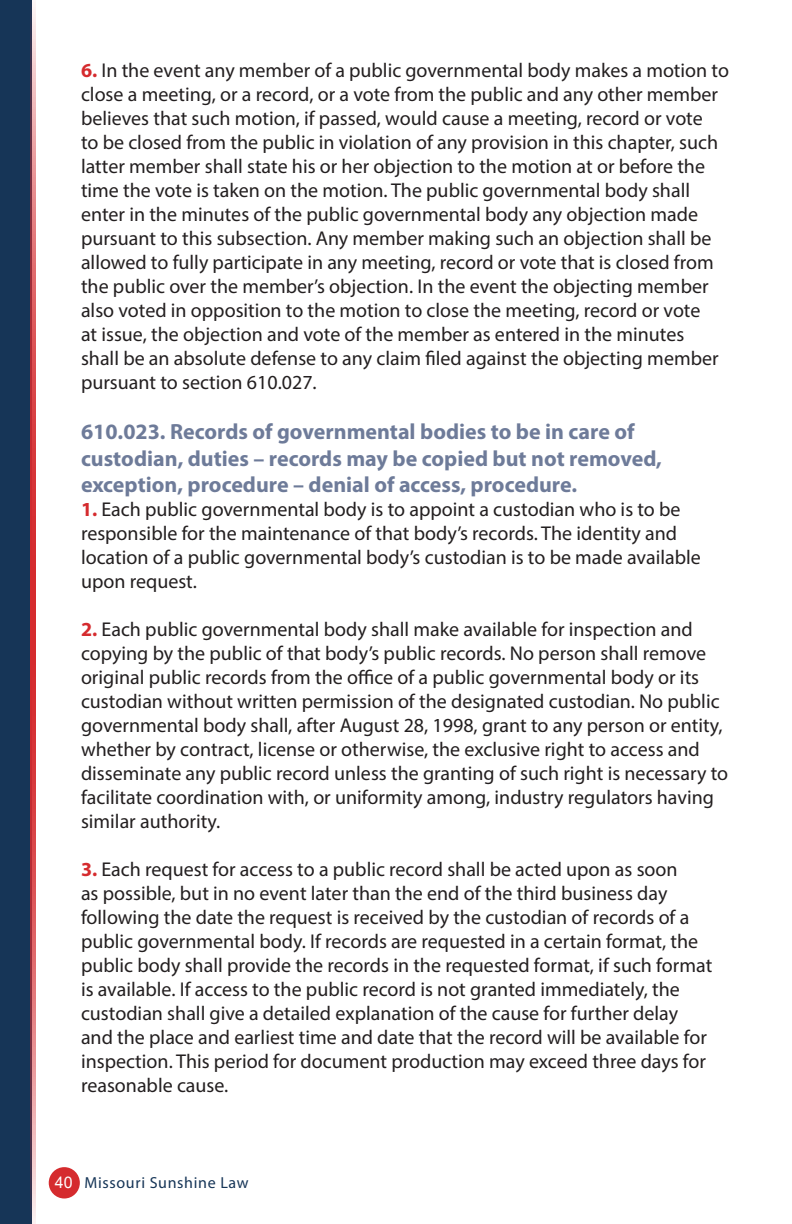
<style>
.page{position:relative;width:792px;height:1224px;background:#fff}
.page>*{position:absolute;margin:0;border:0;box-sizing:border-box;transform-origin:0 0}
.t1{font:700 22px/26.4px "Myriad Pro";color:#6e7b99}
.t2{font:20px/24px "Myriad Pro";color:#231f20}
.t3{font:16px "Myriad Pro";letter-spacing:.04em;color:#163557}
.s1{font-weight:700;color:#d52b2e}
.s2{font-family:"Arial";color:#fff}
</style>
<div class="page">
<div style="left:0;top:0;width:31px;height:1224px;background:#163557"></div>
<div style="left:52px;top:1170px;width:25px;height:26px;background:#d52b2e;border-radius:50%"></div>
<div style="left:49px;top:1167px;width:31px;height:32px;border:6px solid #d52b2e;border-radius:50%"></div>
<svg style="left:30px;top:0;width:6px;height:1224px;background:#c9585e"></svg>
<p class="t2" style="left:81px;top:58px;width:650px"><span class="s1">6.</span> In the event any member of a public governmental body makes a motion to close a meeting, or a record, or a vote from the public and any other member believes that such motion, if passed, would cause a meeting, record or vote<br>to be closed from the public in violation of any provision in this chapter, such latter member shall state his or her objection to the motion at or before the time the vote is taken on the motion. The public governmental body shall enter in the minutes of the public governmental body any objection made pursuant to this subsection. Any member making such an objection shall be allowed to fully participate in any meeting, record or vote that is closed from the public over the member’s objection. In the event the objecting member also voted in opposition to the motion to close the meeting, record or vote<br>at issue, the objection and vote of the member as entered in the minutes<br>shall be an absolute defense to any claim filed against the objecting member pursuant to section 610.027.</p>
<p class="t1" style="left:81px;top:418px;width:583px">610.023. Records of governmental bodies to be in care of custodian, duties – records may be copied but not removed, exception, procedure – denial of access, procedure.</p>
<p class="t2" style="left:81px;top:497px;width:621px"><span class="s1">1.</span> Each public governmental body is to appoint a custodian who is to be responsible for the maintenance of that body’s records. The identity and location of a public governmental body’s custodian is to be made available upon request.</p>
<p class="t2" style="left:81px;top:617px;width:649px"><span class="s1">2.</span> Each public governmental body shall make available for inspection and copying by the public of that body’s public records. No person shall remove original public records from the office of a public governmental body or its custodian without written permission of the designated custodian. No public governmental body shall, after August 28, 1998, grant to any person or entity, whether by contract, license or otherwise, the exclusive right to access and disseminate any public record unless the granting of such right is necessary to facilitate coordination with, or uniformity among, industry regulators having similar authority.</p>
<p class="t2" style="left:81px;top:857px;width:633px"><span class="s1">3.</span> Each request for access to a public record shall be acted upon as soon<br>as possible, but in no event later than the end of the third business day following the date the request is received by the custodian of records of a public governmental body. If records are requested in a certain format, the public body shall provide the records in the requested format, if such format is available. If access to the public record is not granted immediately, the custodian shall give a detailed explanation of the cause for further delay and the place and earliest time and date that the record will be available for inspection. This period for document production may exceed three days for reasonable cause.</p>
<p class="t3" style="left:55px;top:1173px;width:195px"><span class="s2">40</span> Missouri Sunshine Law</p>
</div>
